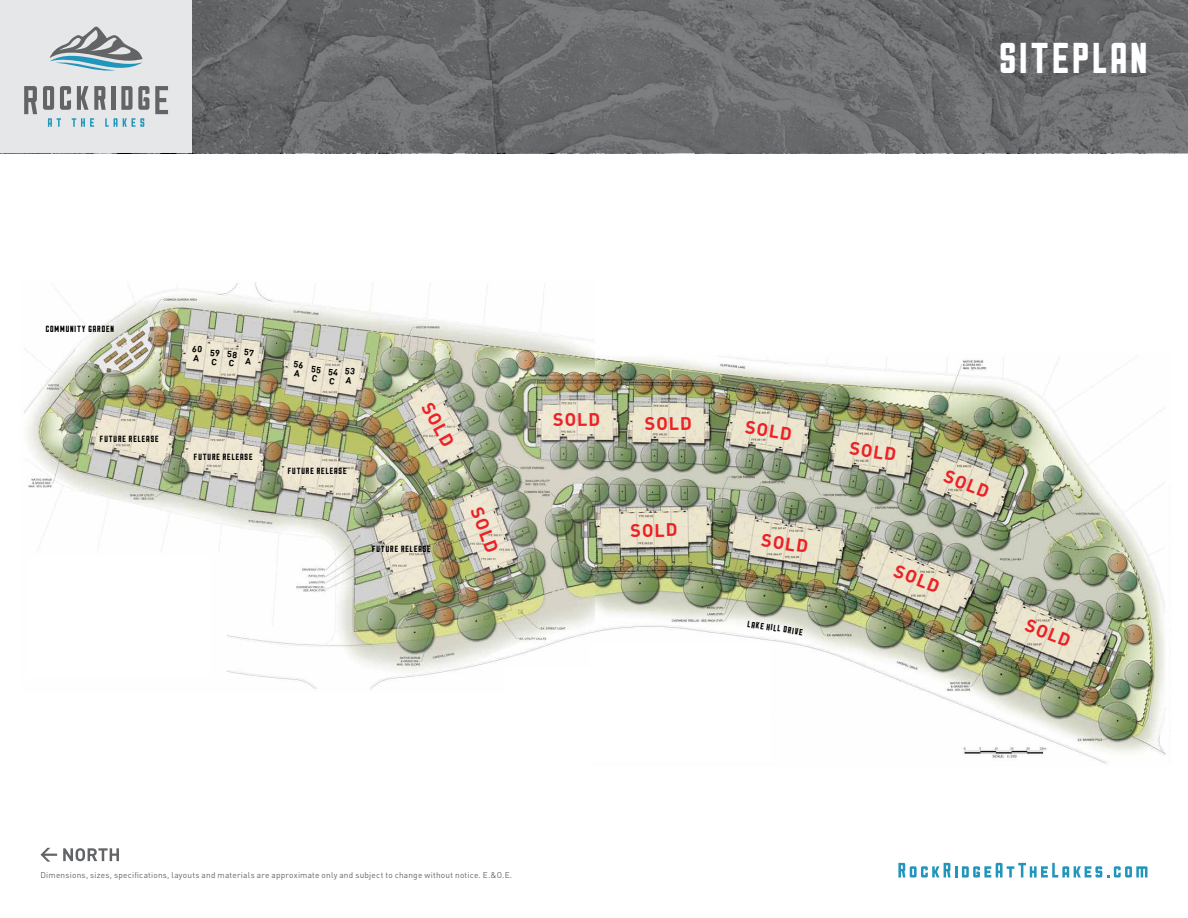
<style>
.page{position:relative;width:1188px;height:918px;background:#fff}
.page>*{position:absolute;margin:0;border:0;box-sizing:border-box;transform-origin:0 0}
.t1{font:43.05px "Sullivan Fill";letter-spacing:.075em;color:#fff}
.t2{font:700 18px "DIN";color:#ed2124}
.t3{font:9px "Sullivan Fill";letter-spacing:.105em;color:#000}
.t4{font:8.25px "DIN";letter-spacing:.025em;color:#636466}
</style>
<div class="page">
<svg style="left:192px;top:0;width:996px;height:153px;background:#6b6c6e"></svg>
<div style="left:0;top:0;width:192px;height:153px;background:#e6e7e8"></div>
<svg style="left:48px;top:118px;width:13px;height:9px"></svg>
<svg style="left:72px;top:118px;width:22px;height:9px"></svg>
<svg style="left:105px;top:118px;width:39px;height:9px"></svg>
<svg style="left:43px;top:86px;width:11px;height:24px"></svg>
<svg style="left:60px;top:86px;width:11px;height:24px"></svg>
<svg style="left:77px;top:86px;width:11px;height:24px"></svg>
<svg style="left:94px;top:86px;width:12px;height:24px"></svg>
<hr style="left:112px;top:86px;width:4px;height:24px;background:#636466">
<svg style="left:121px;top:86px;width:28px;height:24px"></svg>
<svg style="left:24px;top:86px;width:13px;height:28px"></svg>
<svg style="left:155px;top:86px;width:13px;height:28px"></svg>
<svg style="left:50px;top:26px;width:93px;height:45px"></svg>
<img style="left:594px;top:354px;width:577px;height:410px">
<img style="left:24px;top:282px;width:570px;height:408px">
<div style="left:591px;top:642px;width:180px;height:120px;background:#fff"></div>
<div style="left:504px;top:667px;width:108px;height:24px;background:#fff"></div>
<div style="left:27px;top:556px;width:183px;height:121px;background:#fff"></div>
<svg style="left:40px;top:848px;width:17px;height:14px"></svg>
<svg style="left:63px;top:848px;width:56px;height:13px"></svg>
<svg style="left:898px;top:863px;width:250px;height:15px"></svg>
<svg style="left:345px;top:367px;width:10px;height:17px"></svg>
<svg style="left:244px;top:349px;width:10px;height:16px"></svg>
<svg style="left:328px;top:368px;width:10px;height:17px"></svg>
<svg style="left:227px;top:351px;width:10px;height:16px"></svg>
<svg style="left:311px;top:366px;width:10px;height:16px"></svg>
<svg style="left:210px;top:349px;width:10px;height:16px"></svg>
<svg style="left:294px;top:361px;width:9px;height:16px"></svg>
<svg style="left:192px;top:345px;width:10px;height:16px"></svg>
<h1 class="t1" style="left:1000px;top:37px;width:149px">SITEPLAN</h1>
<p class="t3" style="left:46px;top:325px;width:70px">COMMUNITY GARDEN</p>
<p class="t3" style="left:100px;top:435px;width:60px">FUTURE RELEASE</p>
<p class="t3" style="left:194px;top:453px;width:60px">FUTURE RELEASE</p>
<p class="t3" style="left:288px;top:467px;width:60px">FUTURE RELEASE</p>
<h2 class="t2" style="left:437px;top:398px;width:49px;rotate:61deg">SOLD</h2>
<p class="t3" style="left:372px;top:545px;width:60px">FUTURE RELEASE</p>
<h2 class="t2" style="left:487px;top:504px;width:49px;rotate:69deg">SOLD</h2>
<h2 class="t2" style="left:553px;top:408px;width:49px;rotate:-1deg">SOLD</h2>
<h2 class="t2" style="left:645px;top:412px;width:49px;rotate:-1deg">SOLD</h2>
<h2 class="t2" style="left:630px;top:519px;width:49px;rotate:-1deg">SOLD</h2>
<h2 class="t2" style="left:747px;top:415px;width:49px;rotate:8deg">SOLD</h2>
<h2 class="t2" style="left:763px;top:528px;width:49px;rotate:8deg">SOLD</h2>
<p class="t3" style="left:748px;top:619px;width:57px;rotate:9deg">LAKE HILL DRIVE</p>
<h2 class="t2" style="left:851px;top:436px;width:49px;rotate:8deg">SOLD</h2>
<h2 class="t2" style="left:949px;top:464px;width:49px;rotate:21deg">SOLD</h2>
<h2 class="t2" style="left:899px;top:559px;width:49px;rotate:21deg">SOLD</h2>
<h2 class="t2" style="left:1030px;top:613px;width:49px;rotate:21deg">SOLD</h2>
<p class="t4" style="left:40px;top:869px;width:473px">Dimensions, sizes, specifications, layouts and materials are approximate only and subject to change without notice. E.&amp;O.E.</p>
</div>
